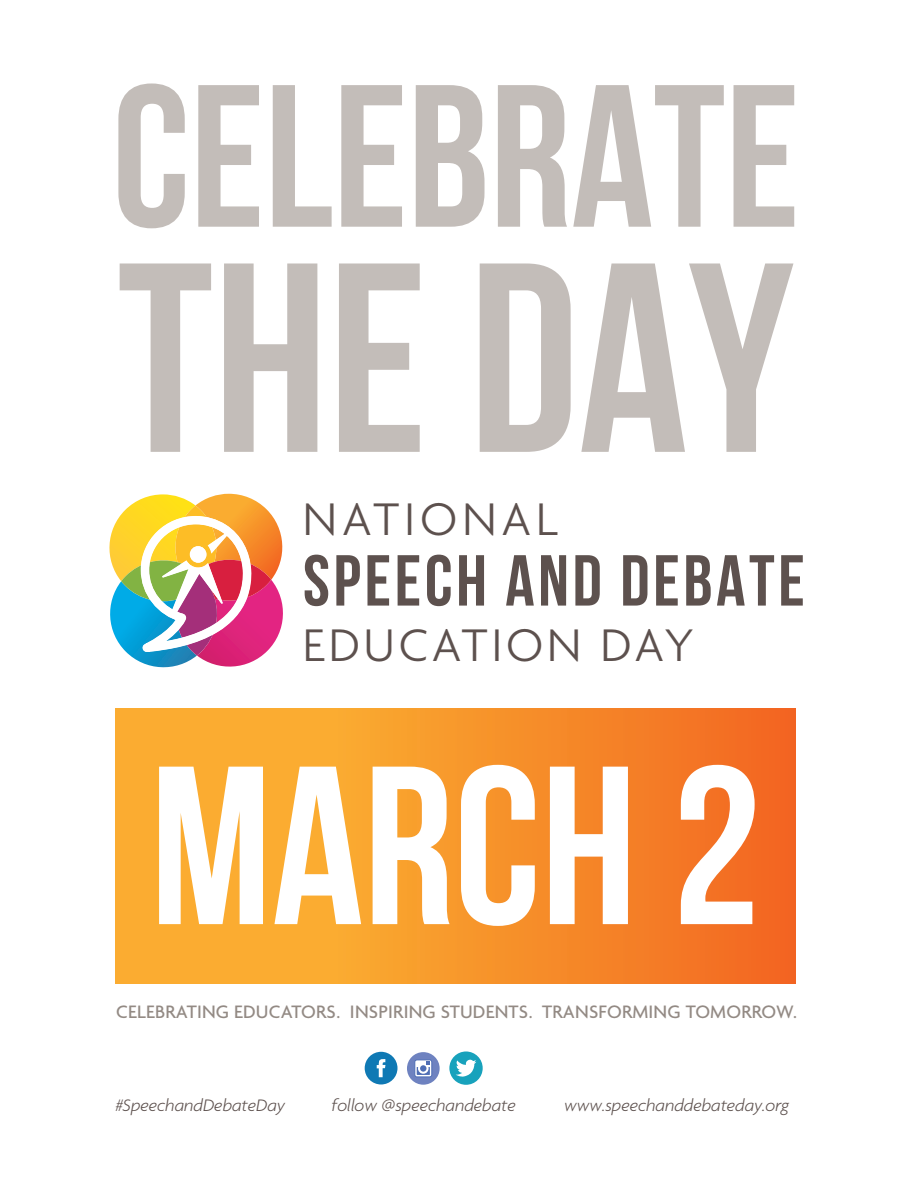
<style>
.page{position:relative;width:918px;height:1188px;background:#fff}
.page>*{position:absolute;margin:0;border:0;box-sizing:border-box;transform-origin:0 0}
.t1{font:700 269.1px "Bebas Neue";color:#c3bdb9}
.t2{font:700 225px "Bebas Neue";color:#fff}
.t3{font:700 202.2px "Bebas Neue";color:#c3bdb9}
.t4{font:700 72px "Bebas Neue";letter-spacing:.05em;color:#5d514e}
.t5{font:300 49.5px "Agenda";letter-spacing:.075em;color:#5d514e}
.t6{font:300 49.5px "Agenda";letter-spacing:.1em;color:#5d514e}
.t7{font:500 19.5px "Agenda";letter-spacing:.01em;color:#938a84}
.t8{font:italic 300 18px "Agenda";color:#5d514e}
</style>
<div class="page">
<svg style="left:109px;top:494px;width:174px;height:174px"></svg>
<div style="left:116px;top:708px;width:679px;height:276px;background:linear-gradient(to right,#fdbc34,#f26c22)"></div>
<div style="left:365px;top:1052px;width:32px;height:32px;background:#0f79b4;border-radius:50%"></div>
<svg style="left:377px;top:1059px;width:8px;height:18px"></svg>
<div style="left:449px;top:1051px;width:34px;height:34px;background:#18a2bc;border-radius:50%"></div>
<svg style="left:456px;top:1059px;width:20px;height:18px"></svg>
<div style="left:407px;top:1052px;width:33px;height:33px;background:#6e82c0;border-radius:50%"></div>
<svg style="left:415px;top:1060px;width:17px;height:17px"></svg>
<div style="left:414px;top:1059px;width:18px;height:18px;border:1px solid #4f6eb5;border-radius:2px"></div>
<svg style="left:417px;top:1062px;width:13px;height:13px"></svg>
<p class="t3" style="left:112px;top:46px;width:689px">CELEBRATE</p>
<p class="t1" style="left:117px;top:211px;width:679px">THE DAY</p>
<p class="t6" style="left:303px;top:493px;width:257px">NATIONAL</p>
<p class="t4" style="left:303px;top:541px;width:503px">SPEECH AND DEBATE</p>
<p class="t5" style="left:303px;top:618px;width:393px">EDUCATION DAY</p>
<p class="t2" style="left:150px;top:723px;width:612px">MARCH 2</p>
<p class="t7" style="left:116px;top:1002px;width:682px">CELEBRATING EDUCATORS. INSPIRING STUDENTS. TRANSFORMING TOMORROW.</p>
<p class="t8" style="left:116px;top:1094px;width:171px">#SpeechandDebateDay</p>
<p class="t8" style="left:332px;top:1094px;width:186px">follow @speechandebate</p>
<p class="t8" style="left:564px;top:1094px;width:227px">www.speechanddebateday.org</p>
</div>
